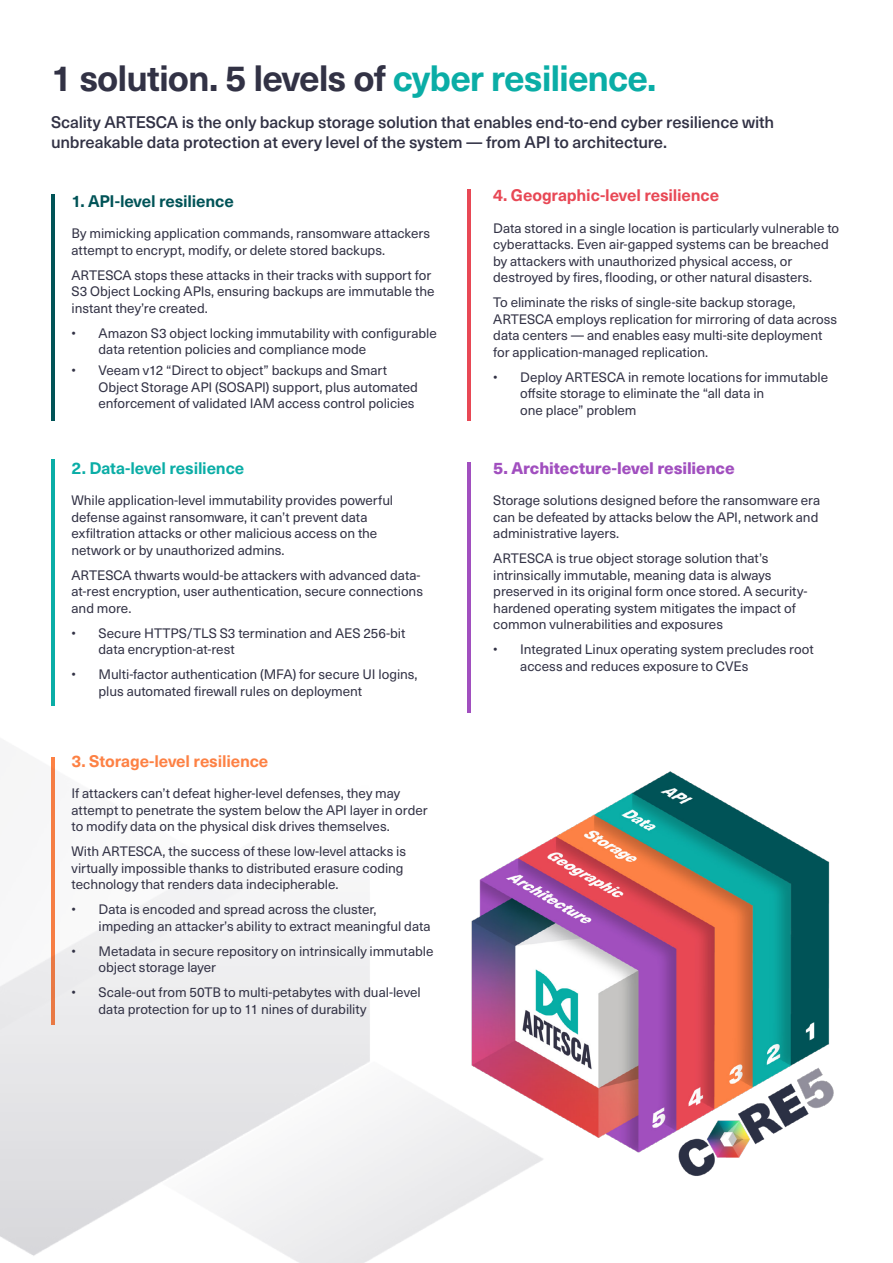
<style>
.page{position:relative;width:893px;height:1263px;background:#fff}
.page>*{position:absolute;margin:0;border:0;box-sizing:border-box;transform-origin:0 0}
.t1{font:700 36px "Neue Haas Unica W1 G";letter-spacing:-.03em;color:#323245}
.t2{font:500 16.5px/19.5px "Neue Haas Unica W1 G";letter-spacing:-.01em;color:#323245}
.t3{font:800 16.5px "Neue Haas Unica W1 G";letter-spacing:-.01em;color:#a14fbf}
.t4{font:700 16.5px "Neue Haas Unica W1 G";letter-spacing:-.01em;color:#e84855}
.t5{font:700 16.5px "Neue Haas Unica W1 G";letter-spacing:-.01em;color:#fd8144}
.t6{font:700 16.5px "Neue Haas Unica W1 G";letter-spacing:-.01em;color:#0aada6}
.t7{font:700 16.5px "Neue Haas Unica W1 G";letter-spacing:-.01em;color:#005357}
.t8{font:13.5px/16.5px "Neue Haas Unica W1 G";letter-spacing:-.005em;color:#323245}
.s1{color:#0aada6}
</style>
<div class="page">
<hr style="left:51px;top:194px;width:4px;height:226px;background:#005357">
<hr style="left:467px;top:189px;width:3px;height:231px;background:#e84855">
<img style="left:0;top:459px;width:494px;height:804px">
<img style="left:453px;top:761px;width:381px;height:427px">
<h1 class="t1" style="left:51px;top:51px;width:607px">1 solution. 5 levels of <span class="s1">cyber resilience.</span></h1>
<p class="t2" style="left:51px;top:112px;width:725px">Scality ARTESCA is the only backup storage solution that enables end-to-end cyber resilience with unbreakable data protection at every level of the system — from API to architecture.</p>
<p class="t7" style="left:72px;top:188px;width:164px">1. API-level resilience</p>
<p class="t8" style="left:72px;top:225px;width:360px">By mimicking application commands, ransomware attackers attempt to encrypt, modify, or delete stored backups.</p>
<p class="t8" style="left:72px;top:266px;width:364px">ARTESCA stops these attacks in their tracks with support for<br>S3 Object Locking APIs, ensuring backups are immutable the instant they’re created.</p>
<p class="t8" style="left:99px;top:324px;width:340px;text-indent:-27px">• Amazon S3 object locking immutability with configurable data retention policies and compliance mode</p>
<p class="t8" style="left:99px;top:362px;width:321px;text-indent:-27px">• Veeam v12 “Direct to object” backups and Smart<br>Object Storage API (SOSAPI) support, plus automated enforcement of validated IAM access control policies</p>
<p class="t6" style="left:72px;top:455px;width:174px">2. Data-level resilience</p>
<p class="t8" style="left:72px;top:492px;width:323px">While application-level immutability provides powerful defense against ransomware, it can’t prevent data exfiltration attacks or other malicious access on the network or by unauthorized admins.</p>
<p class="t8" style="left:72px;top:566px;width:353px">ARTESCA thwarts would-be attackers with advanced data&shy;at-rest encryption, user authentication, secure connections and more.</p>
<p class="t8" style="left:99px;top:624px;width:308px;text-indent:-27px">• Secure HTTPS/TLS S3 termination and AES 256-bit data encryption-at-rest</p>
<p class="t8" style="left:99px;top:666px;width:321px;text-indent:-27px">• Multi-factor authentication (MFA) for secure UI logins, plus automated firewall rules on deployment</p>
<p class="t5" style="left:72px;top:748px;width:198px">3. Storage-level resilience</p>
<p class="t8" style="left:72px;top:785px;width:358px">If attackers can’t defeat higher-level defenses, they may attempt to penetrate the system below the API layer in order to modify data on the physical disk drives themselves.</p>
<p class="t8" style="left:72px;top:843px;width:336px">With ARTESCA, the success of these low-level attacks is virtually impossible thanks to distributed erasure coding technology that renders data indecipherable.</p>
<p class="t8" style="left:99px;top:901px;width:334px;text-indent:-27px">• Data is encoded and spread across the cluster, impeding an attacker’s ability to extract meaningful data</p>
<p class="t8" style="left:99px;top:942px;width:336px;text-indent:-27px">• Metadata in secure repository on intrinsically immutable object storage layer</p>
<p class="t8" style="left:99px;top:984px;width:324px;text-indent:-27px">• Scale-out from 50TB to multi-petabytes with dual-level data protection for up to 11 nines of durability</p>
<p class="t4" style="left:493px;top:183px;width:227px">4. Geographic-level resilience</p>
<p class="t8" style="left:493px;top:219px;width:347px">Data stored in a single location is particularly vulnerable to cyberattacks. Even air-gapped systems can be breached by attackers with unauthorized physical access, or destroyed by fires, flooding, or other natural disasters.</p>
<p class="t8" style="left:493px;top:293px;width:345px">To eliminate the risks of single-site backup storage, ARTESCA employs replication for mirroring of data across data centers — and enables easy multi-site deployment for application-managed replication.</p>
<p class="t8" style="left:520px;top:368px;width:309px;text-indent:-27px">• Deploy ARTESCA in remote locations for immutable offsite storage to eliminate the “all data in<br>one place” problem</p>
<p class="t3" style="left:493px;top:455px;width:243px">5. Architecture-level resilience</p>
<p class="t8" style="left:493px;top:491px;width:329px">Storage solutions designed before the ransomware era can be defeated by attacks below the API, network and administrative layers.</p>
<p class="t8" style="left:493px;top:549px;width:316px">ARTESCA is true object storage solution that’s intrinsically immutable, meaning data is always preserved in its original form once stored. A security&shy;hardened operating system mitigates the impact of common vulnerabilities and exposures</p>
<p class="t8" style="left:520px;top:640px;width:295px;text-indent:-27px">• Integrated Linux operating system precludes root access and reduces exposure to CVEs</p>
</div>
